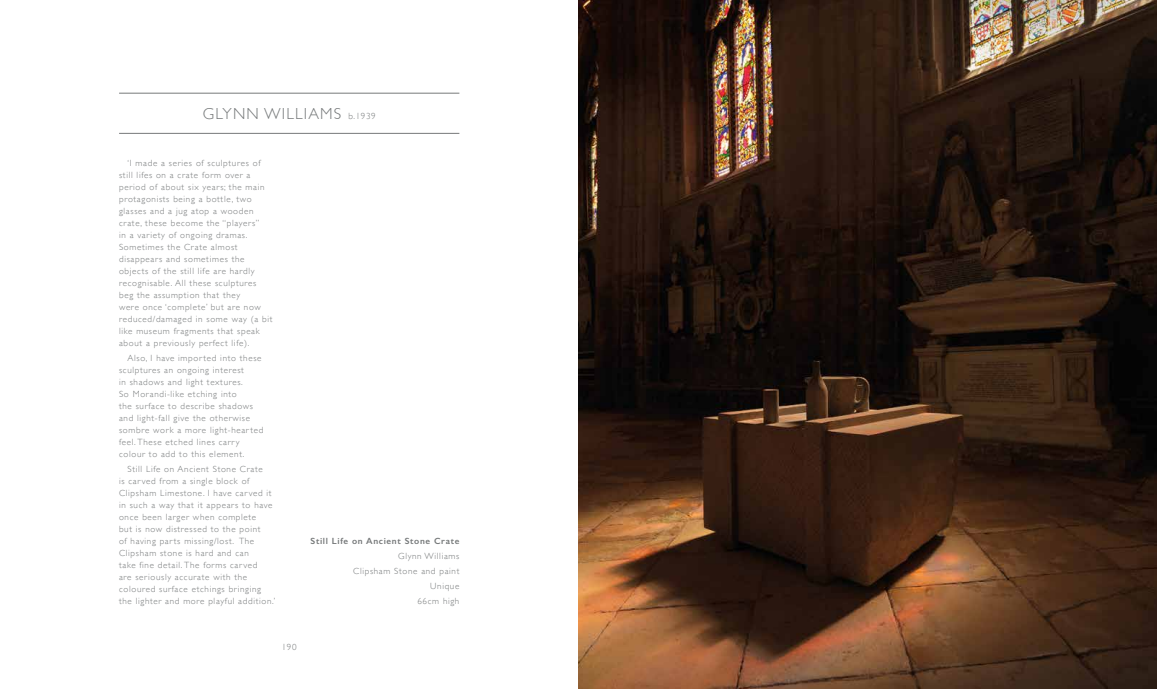
<style>
.page{position:relative;width:1157px;height:689px;background:#fff}
.page>*{position:absolute;margin:0;border:0;box-sizing:border-box;transform-origin:0 0}
.t1{font:300 16px "Gill Sans";letter-spacing:.075em;color:#76797a}
.t2{font:300 9px/12px "Gill Sans";letter-spacing:.075em;color:#76797a}
.t3{font:600 9px "Gill Sans";letter-spacing:.075em;color:#76797a}
.s1{font-size:9px}
</style>
<div class="page">
<hr style="left:119px;top:93px;width:340px;height:1px;background:#76797a">
<hr style="left:119px;top:133px;width:340px;height:1px;background:#76797a">
<img style="left:578px;top:0;width:579px;height:689px">
<h1 class="t1" style="left:203px;top:101px;width:174px">GLYNN WILLIAMS <span class="s1">b.1939</span></h1>
<p class="t2" style="left:119px;top:157px;width:155px;text-indent:9px">‘I made a series of sculptures of still lifes on a crate form over a period of about six years; the main protagonists being a bottle, two glasses and a jug atop a wooden crate, these become the “players”<br>in a variety of ongoing dramas.<br>Sometimes the Crate almost disappears and sometimes the objects of the still life are hardly recognisable. All these sculptures beg the assumption that they<br>were once ‘complete’ but are now reduced/damaged in some way (a bit like museum fragments that speak about a previously perfect life).</p>
<p class="t2" style="left:119px;top:352px;width:146px;text-indent:9px">Also, I have imported into these sculptures an ongoing interest<br>in shadows and light textures.<br>So Morandi-like etching into<br>the surface to describe shadows and light-fall give the otherwise sombre work a more light-hearted feel. These etched lines carry colour to add to this element.</p>
<p class="t2" style="left:119px;top:462px;width:158px;text-indent:9px">Still Life on Ancient Stone Crate<br>is carved from a single block of Clipsham Limestone. I have carved it in such a way that it appears to have once been larger when complete<br>but is now distressed to the point<br>of having parts missing/lost. The Clipsham stone is hard and can<br>take fine detail. The forms carved<br>are seriously accurate with the coloured surface etchings bringing the lighter and more playful addition.’</p>
<p class="t3" style="left:310px;top:536px;width:150px">Still Life on Ancient Stone Crate</p>
<p class="t2" style="left:353px;top:548px;width:108px;line-height:14.8px;text-align:right">Glynn Williams<br>Clipsham Stone and paint<br>Unique<br>66cm high</p>
<p class="t2" style="left:282px;top:640px;width:16px">190</p>
</div>
